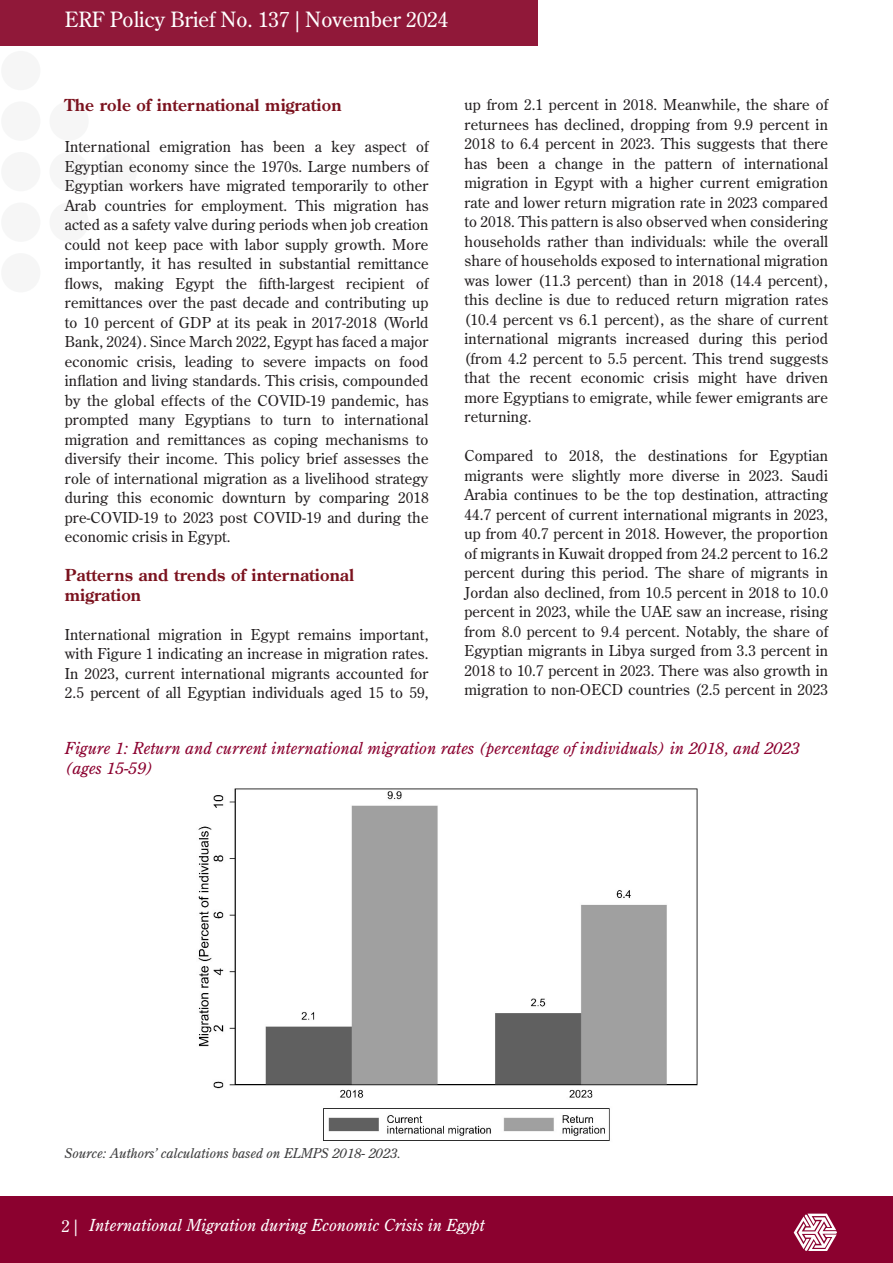
<style>
.page{position:relative;width:893px;height:1263px;background:#fff}
.page>*{position:absolute;margin:0;border:0;box-sizing:border-box;transform-origin:0 0}
.t1{font:21px "Century Old Style Std";color:#fff}
.t2{font:italic 16.5px/19.8px "Century Old Style Std";color:#8b012f}
.t3{font:700 16.5px/19.5px "Century Old Style Std";letter-spacing:.01em;color:#7b121e}
.t4{font:italic 16.5px "Century Old Style Std";color:#fff}
.t5{font:15px/19.5px "Century Old Style Std";letter-spacing:.01em;color:#231f20;text-align:justify}
.t6{font:italic 13.5px "Century Old Style Std";color:#3e3e3f}
.s1{font-style:normal}
</style>
<div class="page">
<div style="left:0;top:0;width:538px;height:45px;background:#901839"></div>
<div style="left:0;top:1196px;width:893px;height:67px;background:#8b012f"></div>
<svg style="left:794px;top:1213px;width:43px;height:38px"></svg>
<div style="left:1px;top:51px;width:39px;height:39px;background:#f6f6f6;border-radius:50%"></div>
<div style="left:1px;top:101px;width:39px;height:40px;background:#f6f6f6;border-radius:50%"></div>
<div style="left:1px;top:152px;width:39px;height:39px;background:#f6f6f6;border-radius:50%"></div>
<div style="left:1px;top:202px;width:39px;height:40px;background:#f6f6f6;border-radius:50%"></div>
<div style="left:49px;top:101px;width:40px;height:40px;background:#f6f6f6;border-radius:50%"></div>
<div style="left:49px;top:152px;width:40px;height:39px;background:#f6f6f6;border-radius:50%"></div>
<div style="left:49px;top:202px;width:40px;height:40px;background:#f6f6f6;border-radius:50%"></div>
<div style="left:98px;top:152px;width:39px;height:39px;background:#f6f6f6;border-radius:50%"></div>
<img style="left:198px;top:788px;width:500px;height:353px">
<h1 class="t1" style="left:65px;top:6px;width:385px">ERF Policy Brief No. 137 | November 2024</h1>
<p class="t3" style="left:65px;top:95px;width:278px">The role of international migration</p>
<p class="t5" style="left:65px;top:137px;width:365px">International emigration has been a key aspect of Egyptian economy since the 1970s. Large numbers of Egyptian workers have migrated temporarily to other Arab countries for employment. This migration has acted as a safety valve during periods when job creation could not keep pace with labor supply growth. More importantly, it has resulted in substantial remittance flows, making Egypt the fifth-largest recipient of remittances over the past decade and contributing up to 10 percent of GDP at its peak in 2017-2018 (World Bank, 2024). Since March 2022, Egypt has faced a major economic crisis, leading to severe impacts on food inflation and living standards. This crisis, compounded by the global effects of the COVID-19 pandemic, has prompted many Egyptians to turn to international migration and remittances as coping mechanisms to diversify their income. This policy brief assesses the role of international migration as a livelihood strategy during this economic downturn by comparing 2018 pre-COVID-19 to 2023 post COVID-19 and during the economic crisis in Egypt.</p>
<p class="t3" style="left:65px;top:565px;width:291px">Patterns and trends of international migration</p>
<p class="t5" style="left:65px;top:624px;width:365px">International migration in Egypt remains important, with Figure 1 indicating an increase in migration rates.<br>In 2023, current international migrants accounted for 2.5 percent of all Egyptian individuals aged 15 to 59,</p>
<p class="t5" style="left:464px;top:95px;width:365px">up from 2.1 percent in 2018. Meanwhile, the share of returnees has declined, dropping from 9.9 percent in 2018 to 6.4 percent in 2023. This suggests that there has been a change in the pattern of international migration in Egypt with a higher current emigration rate and lower return migration rate in 2023 compared to 2018. This pattern is also observed when considering households rather than individuals: while the overall share of households exposed to international migration was lower (11.3 percent) than in 2018 (14.4 percent), this decline is due to reduced return migration rates (10.4 percent vs 6.1 percent), as the share of current international migrants increased during this period (from 4.2 percent to 5.5 percent. This trend suggests that the recent economic crisis might have driven more Egyptians to emigrate, while fewer emigrants are returning.</p>
<p class="t5" style="left:464px;top:446px;width:365px">Compared to 2018, the destinations for Egyptian migrants were slightly more diverse in 2023. Saudi Arabia continues to be the top destination, attracting 44.7 percent of current international migrants in 2023, up from 40.7 percent in 2018. However, the proportion of migrants in Kuwait dropped from 24.2 percent to 16.2 percent during this period. The share of migrants in Jordan also declined, from 10.5 percent in 2018 to 10.0 percent in 2023, while the UAE saw an increase, rising from 8.0 percent to 9.4 percent. Notably, the share of Egyptian migrants in Libya surged from 3.3 percent in 2018 to 10.7 percent in 2023. There was also growth in migration to non-OECD countries (2.5 percent in 2023</p>
<p class="t2" style="left:65px;top:738px;width:736px">Figure 1: Return and current international migration rates (percentage of individuals) in 2018, and 2023 (ages 15-59)</p>
<p class="t6" style="left:65px;top:1144px;width:338px">Source: Authors’ calculations based on ELMPS 2018- 2023.</p>
<p class="t4" style="left:62px;top:1214px;width:424px"><span class="s1">2 |</span> International Migration during Economic Crisis in Egypt</p>
</div>
